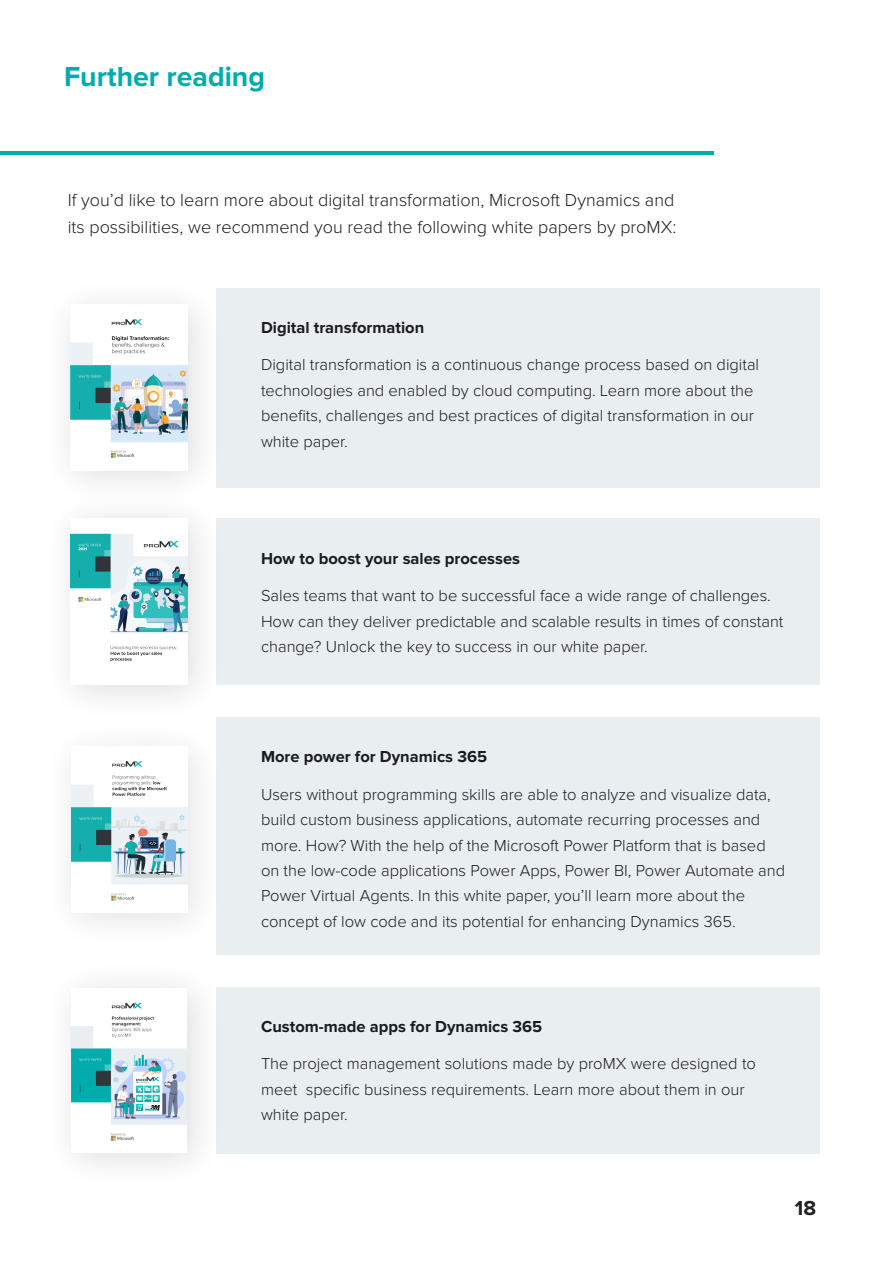
<style>
.page{position:relative;width:893px;height:1263px;background:#fff}
.page>*{position:absolute;margin:0;border:0;box-sizing:border-box;transform-origin:0 0}
.t1{font:700 28.5px "Proxima Nova";color:#00acac}
.t2{font:700 21px "Proxima Nova";color:#232323}
.t3{font:300 18px/27px "Proxima Nova";color:#191c23}
.t4{font:300 16.5px/25.5px "Proxima Nova";color:#191c23}
.t5{font:700 16.5px "Proxima Nova";color:#191c23}
</style>
<div class="page">
<div style="left:217px;top:288px;width:603px;height:199px;background:#e9eef1"></div>
<hr style="left:0;top:151px;width:714px;height:3px;background:#00acac">
<div style="left:217px;top:518px;width:603px;height:167px;background:#e9eef1"></div>
<img style="left:68px;top:487px;width:170px;height:210px">
<img style="left:71px;top:520px;width:117px;height:165px">
<div style="left:217px;top:717px;width:603px;height:237px;background:#e9eef1"></div>
<div style="left:217px;top:987px;width:603px;height:166px;background:#e9eef1"></div>
<img style="left:67px;top:288px;width:170px;height:232px">
<img style="left:71px;top:305px;width:117px;height:165px">
<img style="left:71px;top:761px;width:117px;height:140px">
<img style="left:71px;top:1002px;width:116px;height:139px">
<h1 class="t1" style="left:64px;top:60px;width:203px">Further reading</h1>
<p class="t3" style="left:68px;top:187px;width:610px">If you’d like to learn more about digital transformation, Microsoft Dynamics and its possibilities, we recommend you read the following white papers by proMX:</p>
<p class="t5" style="left:261px;top:318px;width:165px">Digital transformation</p>
<p class="t4" style="left:261px;top:352px;width:500px">Digital transformation is a continuous change process based on digital technologies and enabled by cloud computing. Learn more about the benefits, challenges and best practices of digital transformation in our white paper.</p>
<p class="t5" style="left:261px;top:549px;width:261px">How to boost your sales processes</p>
<p class="t4" style="left:261px;top:583px;width:524px">Sales teams that want to be successful face a wide range of challenges.<br>How can they deliver predictable and scalable results in times of constant change? Unlock the key to success in our white paper.</p>
<p class="t5" style="left:261px;top:747px;width:228px">More power for Dynamics 365</p>
<p class="t4" style="left:261px;top:781px;width:526px">Users without programming skills are able to analyze and visualize data, build custom business applications, automate recurring processes and more. How? With the help of the Microsoft Power Platform that is based on the low-code applications Power Apps, Power BI, Power Automate and Power Virtual Agents. In this white paper, you’ll learn more about the concept of low code and its potential for enhancing Dynamics 365.</p>
<p class="t5" style="left:261px;top:1017px;width:283px">Custom-made apps for Dynamics 365</p>
<p class="t4" style="left:261px;top:1051px;width:496px">The project management solutions made by proMX were designed to meet specific business requirements. Learn more about them in our white paper.</p>
<p class="t2" style="left:795px;top:1196px;width:23px">18</p>
</div>
